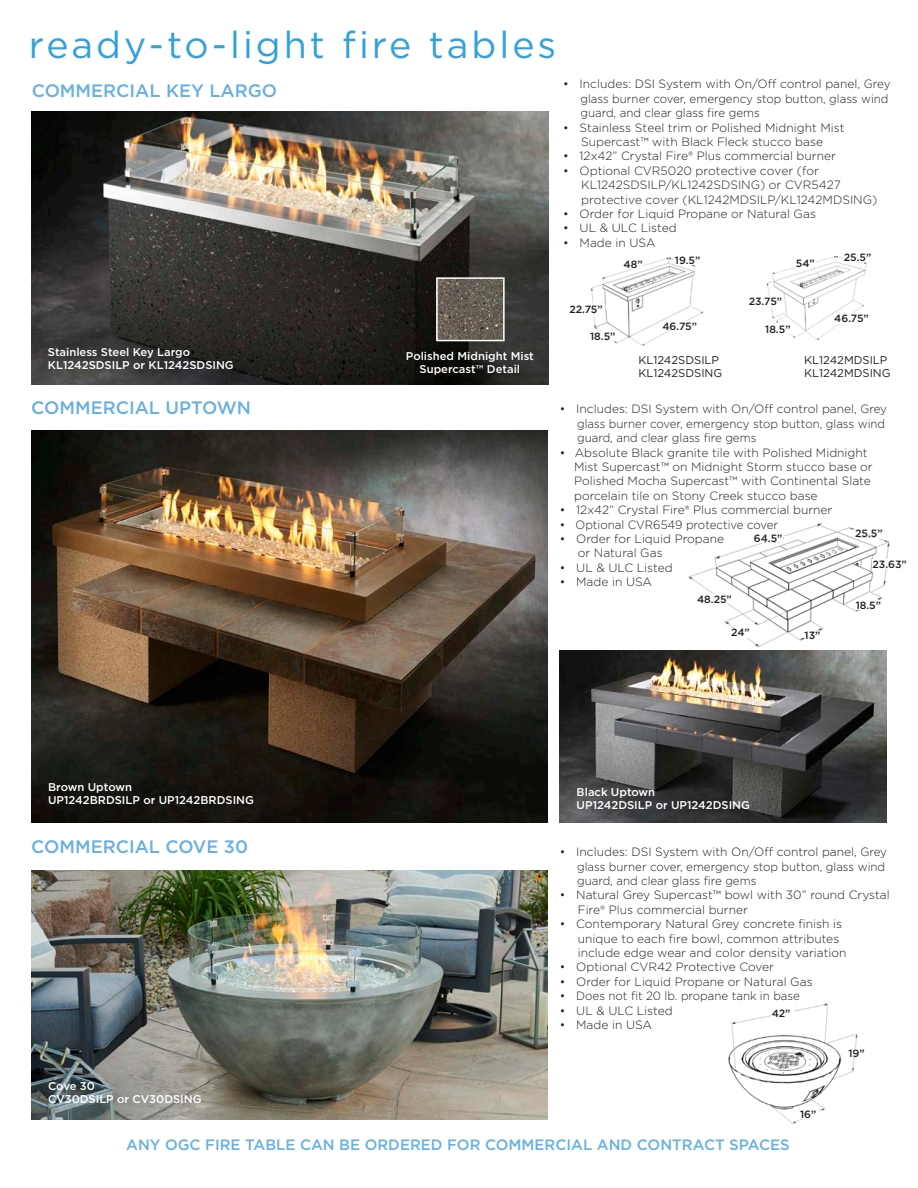
<style>
.page{position:relative;width:918px;height:1188px;background:#fff}
.page>*{position:absolute;margin:0;border:0;box-sizing:border-box;transform-origin:0 0}
.t1{font:37.5px "Gotham";letter-spacing:.08em;color:#32a1da}
.t2{font:500 18px "Gotham";color:#67b0e1}
.t3{font:500 15px "Gotham";color:#67b0e1}
.t4{font:300 12px "Gotham";color:#231f20}
.t5{font:300 12px "Gotham";color:#231f20;scale:.96 1}
.t6{font:500 11.25px "Gotham";color:#fff}
.t7{font:11.25px/12.8px "Gotham";color:#231f20}
.t8{font:500 10.5px "Gotham";color:#231f20}
</style>
<div class="page">
<img style="left:728px;top:1003px;width:130px;height:121px">
<div style="left:772px;top:1009px;width:22px;height:14px;background:#fff"></div>
<div style="left:848px;top:1049px;width:38px;height:9px;background:#fff"></div>
<div style="left:800px;top:1110px;width:19px;height:9px;background:#fff"></div>
<img style="left:32px;top:870px;width:516px;height:250px">
<img style="left:32px;top:111px;width:517px;height:273px">
<img style="left:591px;top:257px;width:113px;height:89px">
<div style="left:624px;top:259px;width:19px;height:10px;background:#fff"></div>
<div style="left:675px;top:256px;width:25px;height:8px;background:#fff"></div>
<div style="left:590px;top:331px;width:29px;height:9px;background:#fff"></div>
<div style="left:569px;top:305px;width:34px;height:8px;background:#fff"></div>
<div style="left:662px;top:321px;width:35px;height:9px;background:#fff"></div>
<img style="left:766px;top:256px;width:101px;height:85px">
<div style="left:834px;top:314px;width:37px;height:10px;background:#fff"></div>
<div style="left:765px;top:324px;width:26px;height:9px;background:#fff"></div>
<div style="left:749px;top:297px;width:33px;height:10px;background:#fff"></div>
<div style="left:796px;top:258px;width:19px;height:9px;background:#fff"></div>
<div style="left:844px;top:253px;width:27px;height:8px;background:#fff"></div>
<img style="left:439px;top:280px;width:63px;height:58px">
<div style="left:436px;top:277px;width:69px;height:64px;border:2px solid #fff"></div>
<img style="left:688px;top:522px;width:202px;height:126px">
<div style="left:731px;top:628px;width:20px;height:10px;background:#fff"></div>
<div style="left:697px;top:595px;width:35px;height:8px;background:#fff"></div>
<div style="left:754px;top:533px;width:28px;height:9px;background:#fff"></div>
<div style="left:855px;top:528px;width:28px;height:9px;background:#fff"></div>
<div style="left:872px;top:560px;width:35px;height:8px;background:#fff"></div>
<div style="left:856px;top:601px;width:25px;height:8px;background:#fff"></div>
<div style="left:805px;top:631px;width:15px;height:8px;background:#fff"></div>
<img style="left:560px;top:650px;width:327px;height:173px">
<img style="left:31px;top:430px;width:517px;height:393px">
<p class="t1" style="left:29px;top:21px;width:529px">ready-to-light fire tables</p>
<p class="t2" style="left:32px;top:79px;width:247px">COMMERCIAL KEY LARGO</p>
<p class="t4" style="left:563px;top:77px;width:329px">• Includes: DSI System with On/Off control panel, Grey</p>
<p class="t5" style="left:580px;top:91px;width:322px">glass burner cover, emergency stop button, glass wind</p>
<p class="t5" style="left:580px;top:105px;width:188px">guard, and clear glass fire gems</p>
<p class="t4" style="left:563px;top:120px;width:283px">• Stainless Steel trim or Polished Midnight Mist</p>
<p class="t4" style="left:581px;top:134px;width:243px">Supercast™ with Black Fleck stucco base</p>
<p class="t4" style="left:563px;top:149px;width:274px">• 12x42” Crystal Fire® Plus commercial burner</p>
<p class="t4" style="left:563px;top:163px;width:257px">• Optional CVR5020 protective cover (for</p>
<p class="t4" style="left:581px;top:177px;width:261px">KL1242SDSILP/KL1242SDSING) or CVR5427</p>
<p class="t4" style="left:581px;top:192px;width:298px">protective cover (KL1242MDSILP/KL1242MDSING)</p>
<p class="t4" style="left:563px;top:206px;width:254px">• Order for Liquid Propane or Natural Gas</p>
<p class="t4" style="left:563px;top:221px;width:115px">• UL &amp; ULC Listed</p>
<p class="t4" style="left:563px;top:235px;width:94px">• Made in USA</p>
<p class="t8" style="left:624px;top:257px;width:21px">48”</p>
<p class="t8" style="left:675px;top:254px;width:27px">19.5”</p>
<p class="t8" style="left:796px;top:256px;width:20px">54”</p>
<p class="t8" style="left:844px;top:251px;width:29px">25.5”</p>
<p class="t8" style="left:569px;top:303px;width:35px">22.75”</p>
<p class="t8" style="left:590px;top:329px;width:27px">18.5”</p>
<p class="t8" style="left:662px;top:319px;width:36px">46.75”</p>
<p class="t8" style="left:749px;top:295px;width:35px">23.75”</p>
<p class="t8" style="left:765px;top:322px;width:27px">18.5”</p>
<p class="t8" style="left:834px;top:312px;width:36px">46.75”</p>
<p class="t6" style="left:48px;top:345px;width:144px">Stainless Steel Key Largo</p>
<p class="t6" style="left:48px;top:357px;width:187px">KL1242SDSILP or KL1242SDSING</p>
<p class="t7" style="left:638px;top:353px;width:85px">KL1242SDSILP<br>KL1242SDSING</p>
<p class="t6" style="left:406px;top:348px;width:129px">Polished Midnight Mist</p>
<p class="t6" style="left:420px;top:361px;width:102px">Supercast™ Detail</p>
<p class="t7" style="left:804px;top:353px;width:88px">KL1242MDSILP<br>KL1242MDSING</p>
<p class="t2" style="left:31px;top:396px;width:221px">COMMERCIAL UPTOWN</p>
<p class="t6" style="left:48px;top:780px;width:86px">Brown Uptown</p>
<p class="t6" style="left:48px;top:792px;width:207px">UP1242BRDSILP or UP1242BRDSING</p>
<p class="t2" style="left:31px;top:835px;width:218px">COMMERCIAL COVE 30</p>
<p class="t4" style="left:560px;top:401px;width:329px">• Includes: DSI System with On/Off control panel, Grey</p>
<p class="t5" style="left:577px;top:416px;width:322px">glass burner cover, emergency stop button, glass wind</p>
<p class="t5" style="left:577px;top:430px;width:188px">guard, and clear glass fire gems</p>
<p class="t4" style="left:560px;top:445px;width:309px">• Absolute Black granite tile with Polished Midnight</p>
<p class="t4" style="left:574px;top:459px;width:300px">Mist Supercast™ on Midnight Storm stucco base or</p>
<p class="t4" style="left:574px;top:473px;width:298px">Polished Mocha Supercast™ with Continental Slate</p>
<p class="t4" style="left:574px;top:488px;width:245px">porcelain tile on Stony Creek stucco base</p>
<p class="t4" style="left:560px;top:502px;width:274px">• 12x42” Crystal Fire® Plus commercial burner</p>
<p class="t5" style="left:560px;top:517px;width:229px">• Optional CVR6549 protective cover</p>
<p class="t4" style="left:560px;top:531px;width:166px">• Order for Liquid Propane</p>
<p class="t4" style="left:578px;top:545px;width:86px">or Natural Gas</p>
<p class="t4" style="left:560px;top:560px;width:114px">• UL &amp; ULC Listed</p>
<p class="t4" style="left:560px;top:574px;width:94px">• Made in USA</p>
<p class="t8" style="left:855px;top:526px;width:29px">25.5”</p>
<p class="t8" style="left:872px;top:557px;width:36px">23.63”</p>
<p class="t8" style="left:856px;top:599px;width:27px">18.5”</p>
<p class="t8" style="left:754px;top:531px;width:30px">64.5”</p>
<p class="t8" style="left:697px;top:592px;width:36px">48.25”</p>
<p class="t8" style="left:731px;top:626px;width:20px">24”</p>
<p class="t8" style="left:805px;top:629px;width:17px">13”</p>
<p class="t6" style="left:577px;top:785px;width:80px">Black Uptown</p>
<p class="t6" style="left:577px;top:798px;width:175px">UP1242DSILP or UP1242DSING</p>
<p class="t4" style="left:560px;top:844px;width:329px">• Includes: DSI System with On/Off control panel, Grey</p>
<p class="t5" style="left:577px;top:859px;width:322px">glass burner cover, emergency stop button, glass wind</p>
<p class="t5" style="left:577px;top:873px;width:188px">guard, and clear glass fire gems</p>
<p class="t4" style="left:560px;top:888px;width:331px">• Natural Grey Supercast™ bowl with 30” round Crystal</p>
<p class="t4" style="left:578px;top:902px;width:172px">Fire® Plus commercial burner</p>
<p class="t4" style="left:560px;top:916px;width:284px">• Contemporary Natural Grey concrete finish is</p>
<p class="t4" style="left:578px;top:931px;width:263px">unique to each fire bowl, common attributes</p>
<p class="t4" style="left:578px;top:945px;width:270px">include edge wear and color density variation</p>
<p class="t4" style="left:560px;top:960px;width:216px">• Optional CVR42 Protective Cover</p>
<p class="t4" style="left:560px;top:974px;width:254px">• Order for Liquid Propane or Natural Gas</p>
<p class="t4" style="left:560px;top:988px;width:242px">• Does not fit 20 lb. propane tank in base</p>
<p class="t4" style="left:560px;top:1003px;width:114px">• UL &amp; ULC Listed</p>
<p class="t4" style="left:560px;top:1017px;width:94px">• Made in USA</p>
<p class="t8" style="left:772px;top:1007px;width:20px">42”</p>
<p class="t8" style="left:848px;top:1047px;width:18px">19”</p>
<p class="t6" style="left:48px;top:1079px;width:48px">Cove 30</p>
<p class="t6" style="left:48px;top:1092px;width:155px">CV30DSILP or CV30DSING</p>
<p class="t3" style="left:126px;top:1135px;width:665px">ANY OGC FIRE TABLE CAN BE ORDERED FOR COMMERCIAL AND CONTRACT SPACES</p>
<p class="t8" style="left:800px;top:1108px;width:18px">16”</p>
</div>
